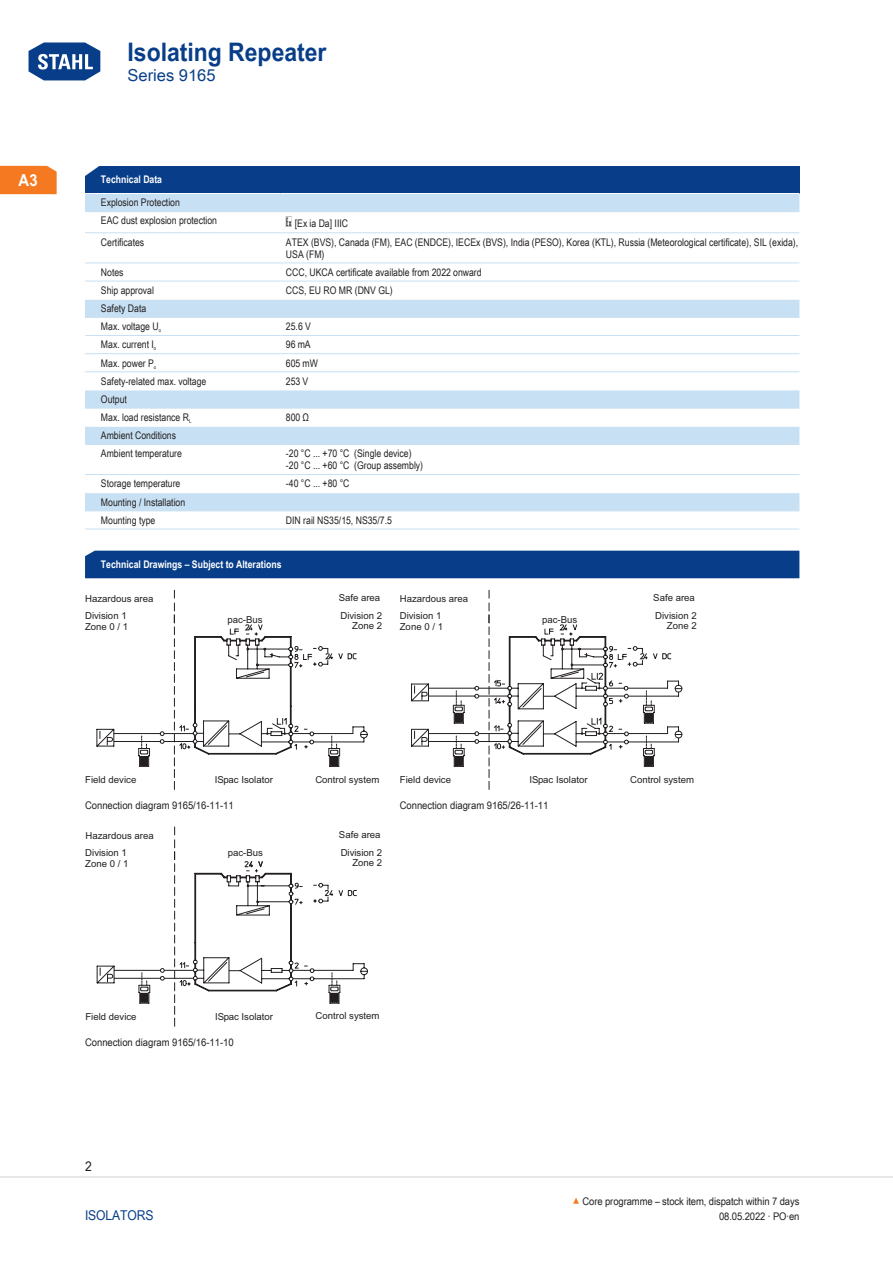
<style>
.page{position:relative;width:893px;height:1263px;background:#fff}
.page>*{position:absolute;margin:0;border:0;box-sizing:border-box;transform-origin:0 0}
.t1{font:700 25.5px "Arial Unicode MS";color:#083e89;scale:.9 1}
.TabHeader1stColumn{font:700 24px "Arial Unicode MS";color:#fff;scale:1.45 1}
.t2{font:16.5px "Arial Unicode MS";color:#083e89}
.t3{font:700 16.5px "Arial Unicode MS";color:#fff;scale:.9 1}
.t4{font:13.5px "Arial Unicode MS";letter-spacing:-.01em;color:#083e89;scale:.9 1}
.t5{font:13.5px "Arial Unicode MS";color:#231f20;scale:.9 1}
.TabBodyLeft{font:10.5px/12px "Arial Unicode MS";color:#231f20;scale:.83 1}
.TabBody1stColumn{font:10.5px "Arial Unicode MS";color:#231f20;scale:.83 1}
.TabBodyLeft-2{font:10.5px "Arial Unicode MS";color:#231f20;scale:.9 1}
.TabHeader1stColumn-2{font:700 10.5px "Arial Unicode MS";color:#fff;scale:.83 1}
.t6{font:9.6px/10.6px "Arial";color:#231f20}
.t7{font:9.6px/10.6px "Arial";color:#231f20}
.s1{font-weight:400;font-size:31.65px;color:#fff}
.s2{font-family:"stahl"}
.s3{font-size:15px;color:#f47921}
</style>
<div class="page">
<svg style="left:28px;top:42px;width:73px;height:39px"></svg>
<hr style="left:0;top:1176px;width:893px;height:2px;background:#e6e7e9">
<div style="left:0;top:166px;width:57px;height:28px;background:#f47921"></div>
<div style="left:85px;top:166px;width:714px;height:27px;background:#083e89"></div>
<svg style="left:85px;top:194px;width:714px;height:316px"></svg>
<hr style="left:85px;top:211px;width:196px;height:1px;background:#c7e0f3">
<hr style="left:281px;top:211px;width:518px;height:1px;background:#c7e0f3">
<hr style="left:85px;top:232px;width:196px;height:1px;background:#c7e0f3">
<hr style="left:281px;top:232px;width:518px;height:1px;background:#c7e0f3">
<hr style="left:85px;top:263px;width:196px;height:1px;background:#c7e0f3">
<hr style="left:281px;top:263px;width:518px;height:1px;background:#c7e0f3">
<hr style="left:85px;top:281px;width:196px;height:1px;background:#c7e0f3">
<hr style="left:281px;top:281px;width:518px;height:1px;background:#c7e0f3">
<hr style="left:85px;top:299px;width:196px;height:1px;background:#fff">
<hr style="left:281px;top:299px;width:518px;height:1px;background:#fff">
<hr style="left:85px;top:317px;width:196px;height:1px;background:#c7e0f3">
<hr style="left:281px;top:317px;width:518px;height:1px;background:#c7e0f3">
<hr style="left:85px;top:335px;width:196px;height:1px;background:#c7e0f3">
<hr style="left:281px;top:335px;width:518px;height:1px;background:#c7e0f3">
<hr style="left:85px;top:353px;width:196px;height:1px;background:#c7e0f3">
<hr style="left:281px;top:353px;width:518px;height:1px;background:#c7e0f3">
<hr style="left:85px;top:371px;width:196px;height:1px;background:#c7e0f3">
<hr style="left:281px;top:371px;width:518px;height:1px;background:#c7e0f3">
<hr style="left:85px;top:390px;width:196px;height:1px;background:#fff">
<hr style="left:281px;top:390px;width:518px;height:1px;background:#fff">
<hr style="left:85px;top:408px;width:196px;height:1px;background:#c7e0f3">
<hr style="left:281px;top:408px;width:518px;height:1px;background:#c7e0f3">
<hr style="left:85px;top:426px;width:196px;height:1px;background:#fff">
<hr style="left:281px;top:426px;width:518px;height:1px;background:#fff">
<hr style="left:85px;top:444px;width:196px;height:1px;background:#c7e0f3">
<hr style="left:281px;top:444px;width:518px;height:1px;background:#c7e0f3">
<hr style="left:85px;top:474px;width:196px;height:1px;background:#c7e0f3">
<hr style="left:281px;top:474px;width:518px;height:1px;background:#c7e0f3">
<hr style="left:85px;top:492px;width:196px;height:1px;background:#fff">
<hr style="left:281px;top:492px;width:518px;height:1px;background:#fff">
<hr style="left:85px;top:510px;width:196px;height:1px;background:#c7e0f3">
<hr style="left:85px;top:529px;width:196px;height:1px;background:#c7e0f3">
<hr style="left:281px;top:510px;width:518px;height:1px;background:#c7e0f3">
<hr style="left:281px;top:529px;width:518px;height:1px;background:#c7e0f3">
<div style="left:85px;top:551px;width:714px;height:27px;background:#083e89"></div>
<svg style="left:97px;top:826px;width:271px;height:177px"></svg>
<svg style="left:139px;top:973px;width:11px;height:31px"></svg>
<svg style="left:174px;top:1006px;width:1px;height:20px"></svg>
<svg style="left:329px;top:973px;width:12px;height:31px"></svg>
<svg style="left:164px;top:978px;width:29px;height:1px"></svg>
<svg style="left:164px;top:970px;width:29px;height:1px"></svg>
<svg style="left:293px;top:978px;width:17px;height:1px"></svg>
<svg style="left:293px;top:970px;width:17px;height:1px"></svg>
<svg style="left:228px;top:882px;width:11px;height:5px"></svg>
<svg style="left:248px;top:861px;width:15px;height:7px"></svg>
<svg style="left:411px;top:590px;width:271px;height:199px"></svg>
<svg style="left:173px;top:590px;width:90px;height:46px"></svg>
<svg style="left:96px;top:636px;width:272px;height:153px"></svg>
<h1 class="t1" style="left:26px;top:33px;width:335px"><span class="s1">Home</span> Isolating Repeater</h1>
<h3 class="t2" style="left:128px;top:63px;width:90px">Series 9165</h3>
<h3 class="t3" style="left:19px;top:168px;width:23px">A3</h3>
<p class="TabHeader1stColumn" style="left:82px;top:154px;width:16px">◤</p>
<p class="TabHeader1stColumn-2" style="left:101px;top:172px;width:75px">Technical Data</p>
<p class="TabBody1stColumn" style="left:101px;top:195px;width:97px">Explosion Protection</p>
<p class="TabBody1stColumn" style="left:101px;top:213px;width:141px">EAC dust explosion protection</p>
<p class="TabBodyLeft" style="left:286px;top:218px;width:76px"><span class="s2">7</span> [Ex ia Da] IIIC</p>
<p class="TabBody1stColumn" style="left:101px;top:234px;width:54px">Certificates</p>
<p class="TabBodyLeft" style="left:286px;top:236px;width:619px">ATEX (BVS), Canada (FM), EAC (ENDCE), IECEx (BVS), India (PESO), Korea (KTL), Russia (Meteorological certificate), SIL (exida),<br>USA (FM)</p>
<p class="TabBody1stColumn" style="left:101px;top:264px;width:29px">Notes</p>
<p class="TabBodyLeft" style="left:286px;top:266px;width:237px">CCC, UKCA certificate available from 2022 onward</p>
<p class="TabBody1stColumn" style="left:101px;top:283px;width:65px">Ship approval</p>
<p class="TabBodyLeft" style="left:286px;top:284px;width:130px">CCS, EU RO MR (DNV GL)</p>
<p class="TabBody1stColumn" style="left:101px;top:301px;width:56px">Safety Data</p>
<p class="TabBody1stColumn" style="left:101px;top:319px;width:74px">Max. voltage U<sub>o</sub></p>
<p class="TabBodyLeft" style="left:286px;top:320px;width:31px">25.6 V</p>
<p class="TabBody1stColumn" style="left:101px;top:337px;width:68px">Max. current I<sub>o</sub></p>
<p class="TabBodyLeft" style="left:286px;top:338px;width:31px">96 mA</p>
<p class="TabBody1stColumn" style="left:101px;top:355px;width:68px">Max. power P<sub>o</sub></p>
<p class="TabBodyLeft" style="left:286px;top:357px;width:40px">605 mW</p>
<p class="TabBody1stColumn" style="left:101px;top:373px;width:129px">Safety-related max. voltage</p>
<p class="TabBodyLeft" style="left:286px;top:375px;width:28px">253 V</p>
<p class="TabBody1stColumn" style="left:101px;top:391px;width:33px">Output</p>
<p class="TabBody1stColumn" style="left:101px;top:410px;width:110px">Max. load resistance R<sub>L</sub></p>
<p class="TabBodyLeft" style="left:286px;top:411px;width:29px">800 Ω</p>
<p class="TabBody1stColumn" style="left:101px;top:428px;width:92px">Ambient Conditions</p>
<p class="TabBody1stColumn" style="left:101px;top:446px;width:99px">Ambient temperature</p>
<p class="TabBodyLeft" style="left:286px;top:447px;width:167px">-20 °C ... +70 °C (Single device) -20 °C ... +60 °C (Group assembly)</p>
<p class="TabBody1stColumn" style="left:101px;top:476px;width:97px">Storage temperature</p>
<p class="TabBodyLeft" style="left:286px;top:477px;width:78px">-40 °C ... +80 °C</p>
<p class="TabBody1stColumn" style="left:101px;top:494px;width:103px">Mounting / Installation</p>
<p class="TabBody1stColumn" style="left:101px;top:512px;width:67px">Mounting type</p>
<p class="TabBodyLeft" style="left:286px;top:514px;width:129px">DIN rail NS35/15, NS35/7.5</p>
<p class="TabHeader1stColumn-2" style="left:101px;top:557px;width:219px">Technical Drawings – Subject to Alterations</p>
<p class="t6" style="left:85px;top:594px;width:70px">Hazardous area</p>
<p class="t6" style="left:339px;top:593px;width:43px">Safe area</p>
<p class="t6" style="left:400px;top:594px;width:70px">Hazardous area</p>
<p class="t6" style="left:653px;top:593px;width:43px">Safe area</p>
<p class="t6" style="left:85px;top:611px;width:45px">Division 1<br>Zone0/1</p>
<p class="t6" style="left:340px;top:611px;width:43px;text-align:right">Division 2<br>Zone 2</p>
<p class="t6" style="left:228px;top:615px;width:37px">pac-Bus</p>
<p class="t6" style="left:400px;top:611px;width:45px">Division 1<br>Zone0/1</p>
<p class="t6" style="left:655px;top:611px;width:43px;text-align:right">Division 2<br>Zone 2</p>
<p class="t6" style="left:542px;top:615px;width:37px">pac-Bus</p>
<p class="t6" style="left:85px;top:775px;width:53px">Field device</p>
<p class="t6" style="left:215px;top:775px;width:60px">ISpac Isolator</p>
<p class="t6" style="left:315px;top:775px;width:66px">Control system</p>
<p class="TabBodyLeft-2" style="left:85px;top:797px;width:167px">Connection diagram 9165/16-11-11</p>
<p class="t7" style="left:85px;top:831px;width:70px">Hazardous area</p>
<p class="t7" style="left:339px;top:830px;width:43px">Safe area</p>
<p class="t7" style="left:85px;top:848px;width:45px">Division 1<br>Zone 0 / 1</p>
<p class="t7" style="left:341px;top:848px;width:43px;text-align:right">Division 2<br>Zone 2</p>
<p class="t7" style="left:228px;top:848px;width:37px">pac-Bus</p>
<p class="t6" style="left:400px;top:775px;width:53px">Field device</p>
<p class="t6" style="left:529px;top:775px;width:60px">ISpac Isolator</p>
<p class="t6" style="left:630px;top:775px;width:66px">Control system</p>
<p class="TabBodyLeft-2" style="left:400px;top:797px;width:167px">Connection diagram 9165/26-11-11</p>
<p class="t7" style="left:85px;top:1012px;width:53px">Field device</p>
<p class="t7" style="left:215px;top:1012px;width:60px">ISpac Isolator</p>
<p class="t7" style="left:316px;top:1012px;width:66px">Control system</p>
<p class="TabBodyLeft-2" style="left:85px;top:1034px;width:167px">Connection diagram 9165/16-11-10</p>
<p class="t5" style="left:85px;top:1157px;width:9px">2</p>
<p class="TabBodyLeft-2" style="left:572px;top:1193px;width:254px"><span class="s3">▲</span> Core programme – stock item, dispatch within 7 days</p>
<p class="t4" style="left:85px;top:1205px;width:75px">Iso lato rs</p>
<p class="TabBodyLeft-2" style="left:719px;top:1208px;width:91px">08.05.2022 · PO·en</p>
</div>
